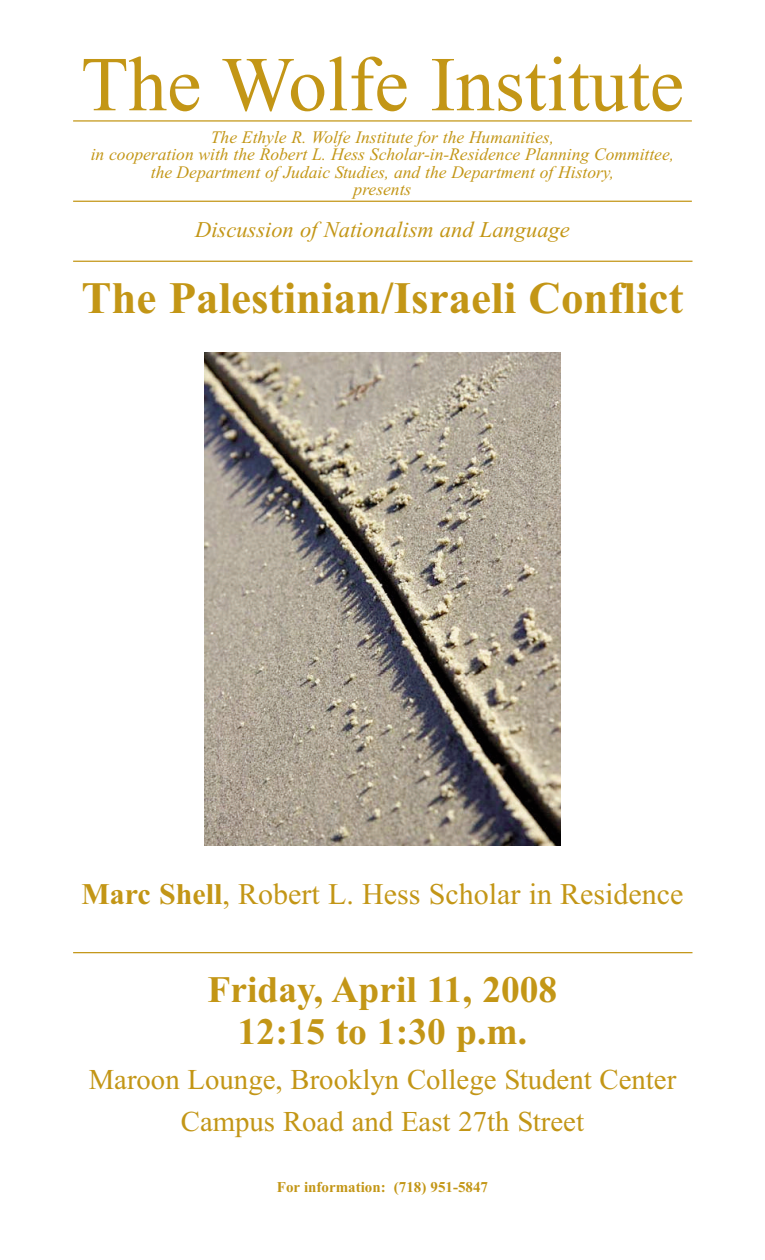
<style>
.page{position:relative;width:765px;height:1260px;background:#fff}
.page>*{position:absolute;margin:0;border:0;box-sizing:border-box;transform-origin:0 0}
.t1{font:77.5px "Times New Roman";color:#c39616}
.t2{font:700 45px "Times New Roman";color:#c39616}
.t3{font:700 37.5px/41.2px "Times New Roman";color:#c39616;text-align:center}
.t4{font:30px "Times New Roman";color:#c39616}
.t5{font:28.75px/42.5px "Times New Roman";color:#c39616;text-align:center}
.t6{font:italic 22.5px "Times New Roman";color:#c39616}
.t7{font:italic 17.5px/17.5px "Times New Roman";color:#c39616;text-align:center}
.t8{font:700 15px "Times New Roman";color:#c39616}
.s1{font-weight:700}
</style>
<div class="page">
<hr style="left:73px;top:120px;width:619px;height:2px;background:#c39616">
<img style="left:204px;top:353px;width:357px;height:493px">
<hr style="left:73px;top:201px;width:619px;height:1px;background:#c39616">
<hr style="left:73px;top:261px;width:620px;height:1px;background:#c39616">
<hr style="left:73px;top:952px;width:620px;height:1px;background:#c39616">
<h1 class="t1" style="left:81px;top:38px;width:605px">The Wolfe Institute</h1>
<p class="t7" style="left:91px;top:128px;width:585px">The Ethyle R. Wolfe Institute for the Humanities,<br>in cooperation with the Robert L. Hess Scholar-in-Residence Planning Committee, the Department of Judaic Studies, and the Department of History,<br>presents</p>
<p class="t6" style="left:195px;top:217px;width:376px">Discussion of Nationalism and Language</p>
<h2 class="t2" style="left:81px;top:271px;width:604px">The Palestinian/Israeli Conflict</h2>
<h3 class="t4" style="left:81px;top:876px;width:604px"><span class="s1">Marc Shell</span>, Robert L. Hess Scholar in Residence</h3>
<h3 class="t3" style="left:208px;top:969px;width:351px">Friday, April 11, 2008<br>12:15 to 1:30 p.m.</h3>
<h3 class="t5" style="left:89px;top:1057px;width:589px">Maroon Lounge, Brooklyn College Student Center<br>Campus Road and East 27th Street</h3>
<p class="t8" style="left:277px;top:1178px;width:213px">For information: (718) 951-5847</p>
</div>
